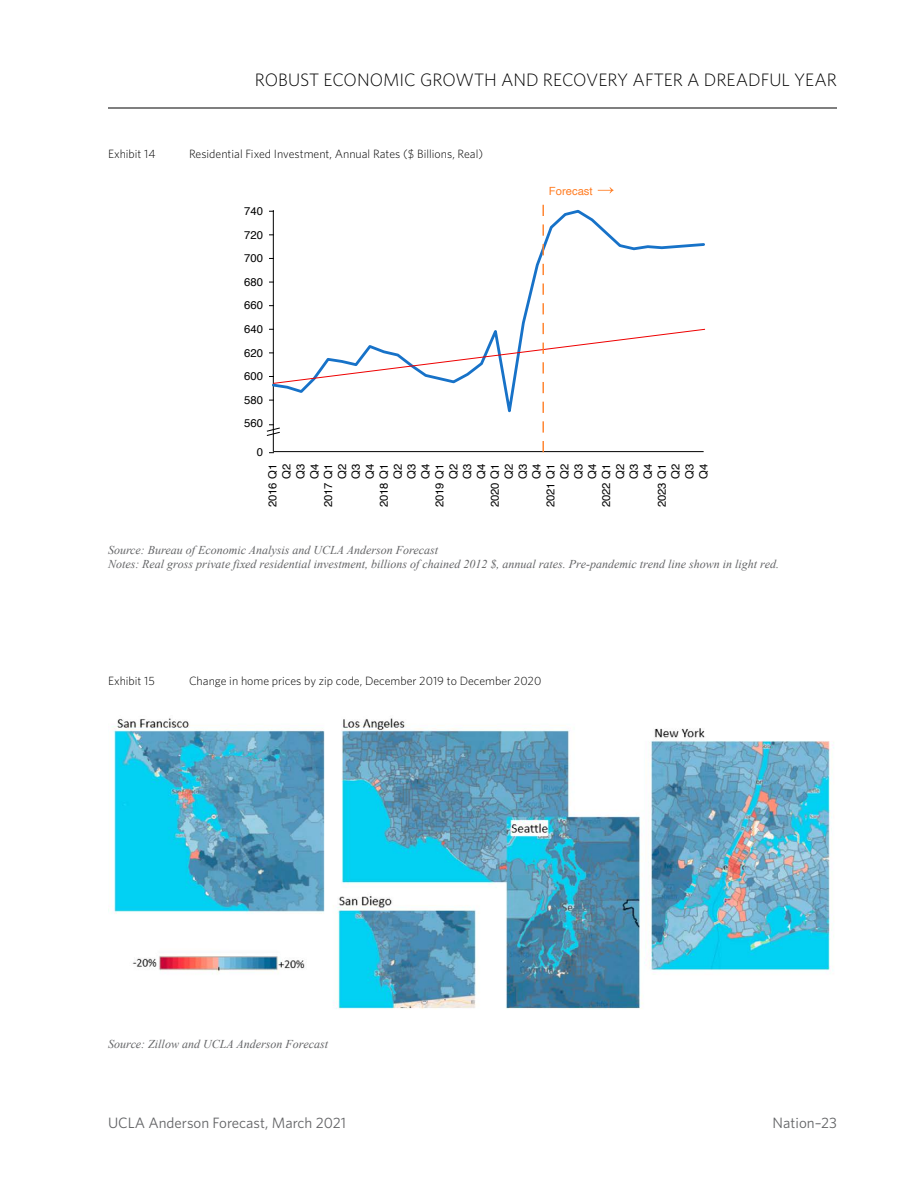
<style>
.page{position:relative;width:918px;height:1188px;background:#fff}
.page>*{position:absolute;margin:0;border:0;box-sizing:border-box;transform-origin:0 0}
.t1{font:300 18px "Whitney";color:#000}
.t2{font:15px "Whitney";color:#636466}
.t3{font:italic 12px/14.4px "Times New Roman";color:#636466}
.t4{font:300 12px "Whitney";color:#000}
.t5{font:11.25px/14px "Helvetica";color:#000}
.t6{font:11.25px "Helvetica";color:#ff7e25}
</style>
<div class="page">
<hr style="left:108px;top:108px;width:729px;height:1px;background:#000">
<svg style="left:266px;top:204px;width:440px;height:249px"></svg>
<svg style="left:598px;top:187px;width:16px;height:6px"></svg>
<img style="left:108px;top:718px;width:726px;height:291px">
<h1 class="t1" style="left:255px;top:68px;width:584px">ROBUST ECONOMIC GROWTH AND RECOVERY AFTER A DREADFUL YEAR</h1>
<p class="t4" style="left:108px;top:146px;width:49px">Exhibit 14</p>
<p class="t4" style="left:189px;top:146px;width:296px">Residential Fixed Investment, Annual Rates ($ Billions, Real)</p>
<p class="t5" style="left:244px;top:204px;width:20px">740</p>
<p class="t5" style="left:244px;top:228px;width:20px">720</p>
<p class="t5" style="left:244px;top:252px;width:20px">700</p>
<p class="t5" style="left:244px;top:275px;width:20px">680</p>
<p class="t5" style="left:244px;top:294px;width:20px;line-height:23.5px">660<br>640</p>
<p class="t5" style="left:244px;top:346px;width:20px">620</p>
<p class="t5" style="left:244px;top:370px;width:20px">600</p>
<p class="t5" style="left:244px;top:393px;width:20px">580</p>
<p class="t5" style="left:244px;top:417px;width:20px">560</p>
<p class="t5" style="left:257px;top:446px;width:8px">0</p>
<p class="t6" style="left:549px;top:182px;width:45px">Forecast</p>
<p class="t5" style="left:308px;top:479px;width:17px;rotate:-90deg">Q4</p>
<p class="t5" style="left:405px;top:479px;width:17px;rotate:-90deg">Q3</p>
<p class="t5" style="left:461px;top:479px;width:17px;rotate:-90deg">Q3</p>
<p class="t5" style="left:516px;top:479px;width:17px;rotate:-90deg">Q3</p>
<p class="t5" style="left:336px;top:479px;width:17px;rotate:-90deg">Q2</p>
<p class="t5" style="left:391px;top:479px;width:17px;rotate:-90deg">Q2</p>
<p class="t5" style="left:419px;top:479px;width:17px;rotate:-90deg">Q4</p>
<p class="t5" style="left:530px;top:479px;width:17px;rotate:-90deg">Q4</p>
<p class="t5" style="left:558px;top:479px;width:17px;text-align:justify;rotate:-90deg">Q2<br>Q3<br>Q4</p>
<p class="t5" style="left:627px;top:479px;width:17px;rotate:-90deg">Q3<br>Q4</p>
<p class="t5" style="left:669px;top:479px;width:17px;rotate:-90deg">Q2</p>
<p class="t5" style="left:697px;top:479px;width:17px;rotate:-90deg">Q4</p>
<p class="t5" style="left:363px;top:479px;width:17px;rotate:-90deg">Q4</p>
<p class="t5" style="left:433px;top:507px;width:45px;rotate:-90deg">2019 Q1</p>
<p class="t5" style="left:544px;top:507px;width:45px;rotate:-90deg">2021 Q1</p>
<p class="t5" style="left:447px;top:479px;width:17px;rotate:-90deg">Q2</p>
<p class="t5" style="left:475px;top:479px;width:17px;rotate:-90deg">Q4</p>
<p class="t5" style="left:502px;top:479px;width:17px;rotate:-90deg">Q2</p>
<p class="t5" style="left:613px;top:479px;width:17px;rotate:-90deg">Q2</p>
<p class="t5" style="left:683px;top:479px;width:17px;rotate:-90deg">Q3</p>
<p class="t5" style="left:280px;top:479px;width:17px;rotate:-90deg">Q2</p>
<p class="t5" style="left:600px;top:507px;width:45px;rotate:-90deg">2022 Q1</p>
<p class="t5" style="left:266px;top:507px;width:45px;rotate:-90deg">2016 Q1</p>
<p class="t5" style="left:294px;top:479px;width:17px;rotate:-90deg">Q3</p>
<p class="t5" style="left:349px;top:479px;width:17px;rotate:-90deg">Q3</p>
<p class="t5" style="left:377px;top:507px;width:45px;rotate:-90deg">2018 Q1</p>
<p class="t5" style="left:322px;top:507px;width:45px;rotate:-90deg">2017 Q1</p>
<p class="t5" style="left:655px;top:507px;width:45px;rotate:-90deg">2023 Q1</p>
<p class="t5" style="left:488px;top:507px;width:45px;rotate:-90deg">2020 Q1</p>
<p class="t3" style="left:108px;top:543px;width:673px">Source: Bureau of Economic Analysis and UCLA Anderson Forecast<br>Notes: Real gross private fixed residential investment, billions of chained 2012 $, annual rates. Pre-pandemic trend line shown in light red.</p>
<p class="t4" style="left:108px;top:672px;width:49px">Exhibit 15</p>
<p class="t4" style="left:189px;top:672px;width:354px">Change in home prices by zip code, December 2019 to December 2020</p>
<p class="t3" style="left:108px;top:1036px;width:222px">Source: Zillow and UCLA Anderson Forecast</p>
<p class="t2" style="left:108px;top:1114px;width:240px">UCLA Anderson Forecast, March 2021</p>
<p class="t2" style="left:773px;top:1114px;width:66px">Nation–23</p>
</div>
